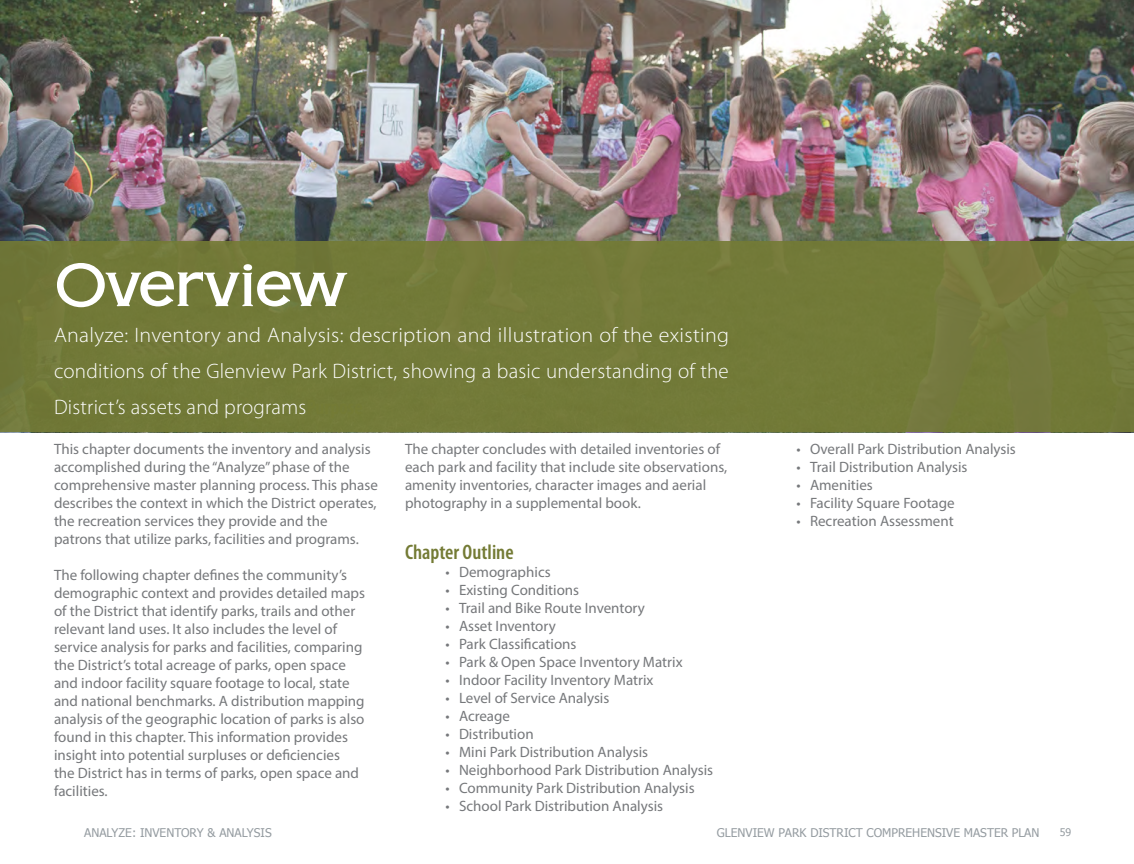
<style>
.page{position:relative;width:1134px;height:864px;background:#fff}
.page>*{position:absolute;margin:0;border:0;box-sizing:border-box;transform-origin:0 0}
._01_-_Heading{font:500 63px "American Got URWTOT";letter-spacing:-.05em;color:#fff}
.Intro{font:300 21px/36px "Myriad Pro";letter-spacing:.01em;color:#fff;text-align:justify;scale:1.05 1}
.t1{font:600 condensed 21px "Myriad Pro";color:#747b35}
.t2{font:15px/18px "Myriad Pro";color:#76787b}
.t3{font:12px "Tahoma";color:#959ca1}
.Page_Numbers{font:10.5px "Tahoma";color:#959ca1}
.s1{font-weight:600;font-stretch:condensed;color:#747b35}
</style>
<div class="page">
<img style="left:0;top:0;width:1134px;height:242px">
<div style="left:0;top:242px;width:1134px;height:190px;background:#747b35"></div>
<p class="_01_-_Heading" style="left:54px;top:248px;width:296px">Overview</p>
<p class="Intro" style="left:54px;top:317px;width:645px">Analyze: Inventory and Analysis: description and illustration of the existing conditions of the Glenview Park District, showing a basic understanding of the District’s assets and programs<span class="s1">Purpose</span></p>
<p class="t2" style="left:54px;top:440px;width:325px">This chapter documents the inventory and analysis accomplished during the “Analyze” phase of the comprehensive master planning process. This phase describes the context in which the District operates, the recreation services they provide and the patrons that utilize parks, facilities and programs.</p>
<p class="t2" style="left:54px;top:566px;width:313px">The following chapter defines the community’s demographic context and provides detailed maps of the District that identify parks, trails and other relevant land uses. It also includes the level of service analysis for parks and facilities, comparing the District’s total acreage of parks, open space and indoor facility square footage to local, state and national benchmarks. A distribution mapping analysis of the geographic location of parks is also found in this chapter. This information provides insight into potential surpluses or deficiencies<br>the District has in terms of parks, open space and facilities.</p>
<p class="t2" style="left:405px;top:440px;width:324px">The chapter concludes with detailed inventories of each park and facility that include site observations, amenity inventories, character images and aerial photography in a supplemental book.</p>
<p class="t1" style="left:405px;top:539px;width:110px">Chapter Outline</p>
<p class="t2" style="left:446px;top:562px;width:107px">• Demographics</p>
<p class="t2" style="left:446px;top:580px;width:135px">• Existing Conditions</p>
<p class="t2" style="left:446px;top:598px;width:201px">• Trail and Bike Route Inventory</p>
<p class="t2" style="left:446px;top:616px;width:112px">• Asset Inventory</p>
<p class="t2" style="left:446px;top:634px;width:133px">• Park Classifications</p>
<p class="t2" style="left:446px;top:652px;width:239px">• Park &amp; Open Space Inventory Matrix</p>
<p class="t2" style="left:446px;top:670px;width:210px">• Indoor Facility Inventory Matrix</p>
<p class="t2" style="left:446px;top:688px;width:165px">• Level of Service Analysis</p>
<p class="t2" style="left:446px;top:706px;width:66px">• Acreage</p>
<p class="t2" style="left:446px;top:724px;width:90px">• Distribution</p>
<p class="t2" style="left:446px;top:742px;width:204px">• Mini Park Distribution Analysis</p>
<p class="t2" style="left:446px;top:760px;width:269px">• Neighborhood Park Distribution Analysis</p>
<p class="t2" style="left:446px;top:778px;width:251px">• Community Park Distribution Analysis</p>
<p class="t2" style="left:446px;top:796px;width:219px">• School Park Distribution Analysis</p>
<p class="t2" style="left:796px;top:440px;width:221px">• Overall Park Distribution Analysis</p>
<p class="t2" style="left:796px;top:458px;width:173px">• Trail Distribution Analysis</p>
<p class="t2" style="left:796px;top:476px;width:78px">• Amenities</p>
<p class="t2" style="left:796px;top:494px;width:160px">• Facility Square Footage</p>
<p class="t2" style="left:796px;top:512px;width:159px">• Recreation Assessment</p>
<p class="t3" style="left:84px;top:825px;width:189px">ANALYZE: INVENTORY &amp; ANALYSIS</p>
<p class="t3" style="left:717px;top:825px;width:324px">GLENVIEW PARK DISTRICT COMPREHENSIVE MASTER PLAN</p>
<p class="Page_Numbers" style="left:1060px;top:825px;width:13px">59</p>
</div>
